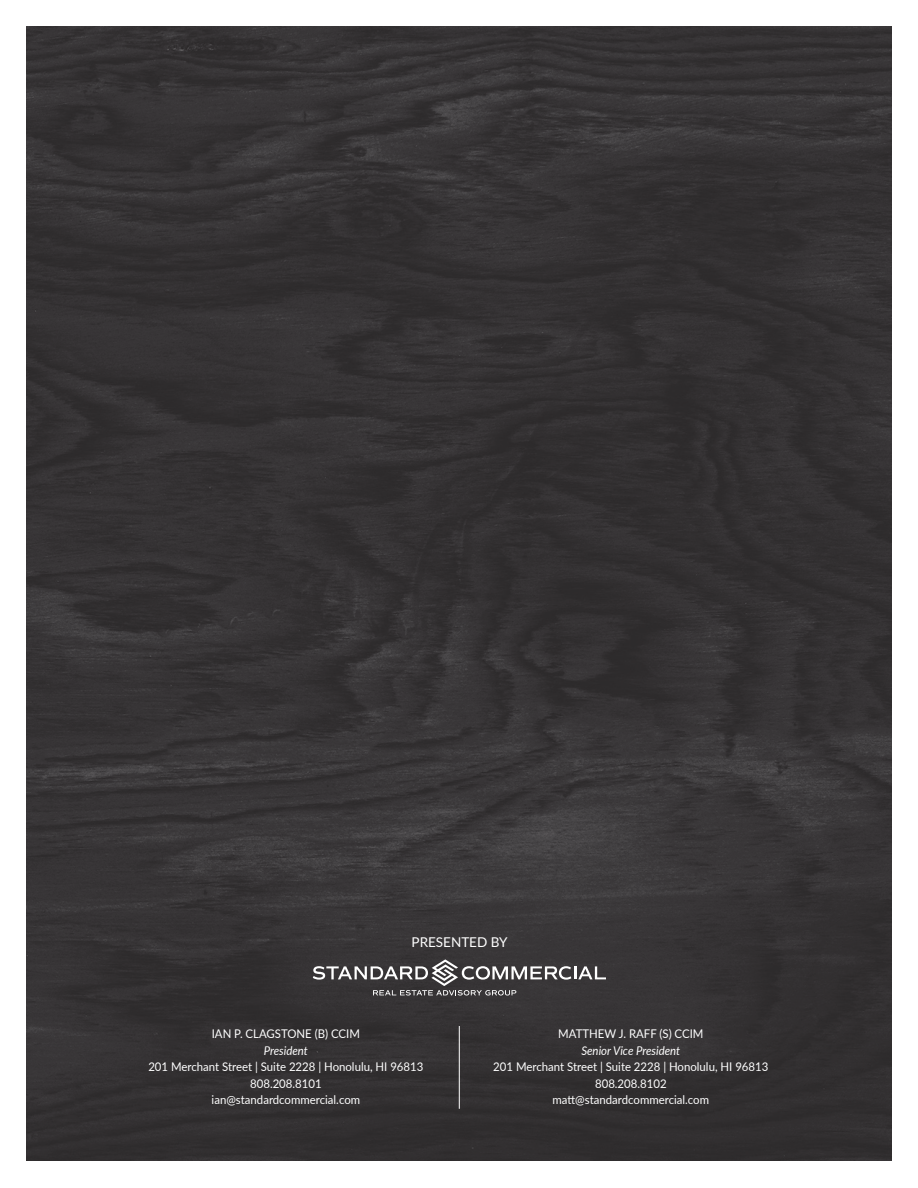
<style>
.page{position:relative;width:918px;height:1188px;background:#fff}
.page>*{position:absolute;margin:0;border:0;box-sizing:border-box;transform-origin:0 0}
.t1{font:13.5px "Lato";color:#fff}
.t2{font:12px "Lato";color:#fff;scale:.95 1}
.t3{font:italic 12px "Lato";color:#fff;scale:.95 1}
</style>
<div class="page">
<div style="left:26px;top:26px;width:866px;height:1135px;background:#353234"></div>
<svg style="left:313px;top:959px;width:293px;height:37px"></svg>
<hr style="left:459px;top:1026px;width:1px;height:83px;background:#fff">
<p class="t1" style="left:412px;top:932px;width:98px">PRESENTED BY</p>
<p class="t2" style="left:212px;top:1025px;width:158px">IAN P. CLAGSTONE (B) CCIM</p>
<p class="t3" style="left:264px;top:1042px;width:48px">President</p>
<p class="t2" style="left:148px;top:1058px;width:291px">201 Merchant Street | Suite 2228 | Honolulu, HI 96813</p>
<p class="t2" style="left:250px;top:1075px;width:77px">808.208.8101</p>
<p class="t2" style="left:212px;top:1091px;width:158px">ian@standardcommercial.com</p>
<p class="t2" style="left:558px;top:1025px;width:154px">MATTHEW J. RAFF (S) CCIM</p>
<p class="t3" style="left:581px;top:1042px;width:106px">Senior Vice President</p>
<p class="t2" style="left:493px;top:1058px;width:291px">201 Merchant Street | Suite 2228 | Honolulu, HI 96813</p>
<p class="t2" style="left:595px;top:1075px;width:77px">808.208.8102</p>
<p class="t2" style="left:553px;top:1091px;width:166px">matt@standardcommercial.com</p>
</div>
